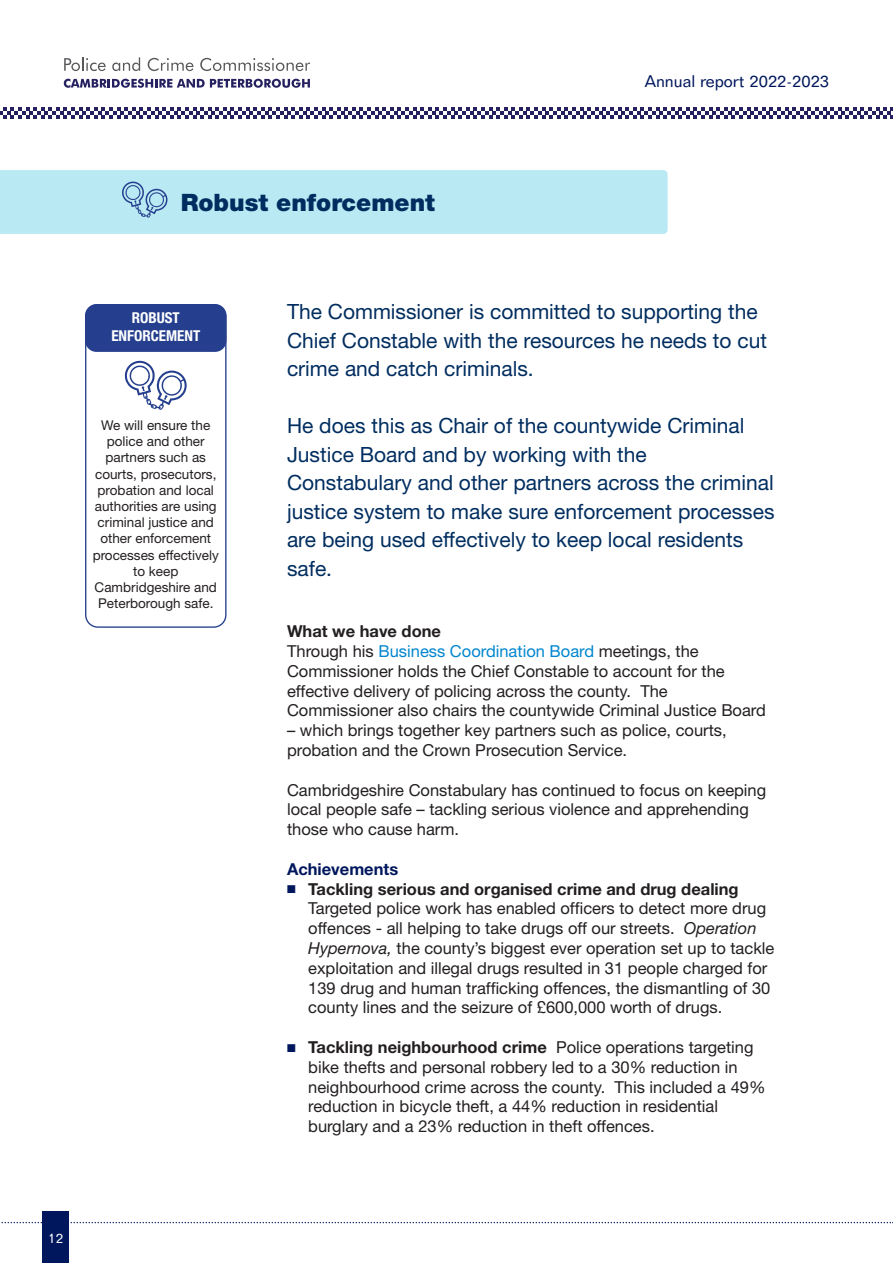
<style>
.page{position:relative;width:893px;height:1263px;background:#fff}
.page>*{position:absolute;margin:0;border:0;box-sizing:border-box;transform-origin:0 0}
.t1{font:900 24px "Helvetica Neue LT Pro";color:#002d5f}
.t2{font:21px/28.5px "Helvetica Neue LT Pro";color:#002d5f}
.t3{font:16.5px/19.8px "Helvetica Neue LT Pro";color:#231f20}
.t4{font:16.5px "Folio BT";color:#00175d}
.t5{font:700 16.5px "Helvetica Neue LT Pro";color:#231f20}
.t6{font:700 16.5px "Helvetica Neue LT Pro";color:#00175d}
.t7{font:700 condensed 15px/18px "Helvetica Neue LT Pro";color:#fff;text-align:center}
.t8{font:13.5px/16.2px "Helvetica Neue LT Pro";color:#231f20;text-align:center}
.t9{font:13.5px "Folio BT";color:#fff}
.s1{color:#0086cf}
.s2{color:#00175d}
.s3{font-weight:700}
.s4{font-style:italic}
</style>
<div class="page">
<div style="left:43px;top:1212px;width:26px;height:51px;background:#00175d"></div>
<svg style="left:1px;top:1222px;width:892px;height:1px"></svg>
<svg style="left:0;top:107px;width:893px;height:12px"></svg>
<svg style="left:64px;top:57px;width:42px;height:14px"></svg>
<svg style="left:112px;top:57px;width:28px;height:14px"></svg>
<svg style="left:148px;top:58px;width:45px;height:13px"></svg>
<svg style="left:200px;top:58px;width:110px;height:13px"></svg>
<svg style="left:64px;top:79px;width:246px;height:9px"></svg>
<div style="left:0;top:170px;width:668px;height:64px;background:#b9e9f3"></div>
<svg style="left:85px;top:304px;width:141px;height:324px"></svg>
<div style="left:85px;top:304px;width:141px;height:48px;background:#253f8e;border-radius:11px"></div>
<p class="t4" style="left:645px;top:75px;width:186px">Annual report 2022-2023</p>
<p class="t1" style="left:181px;top:193px;width:256px">Robust enforcement</p>
<p class="t7" style="left:111px;top:308px;width:90px">ROBUST<br>ENFORCEMENT</p>
<p class="t8" style="left:93px;top:418px;width:128px">We will ensure the police and other partners such as courts, prosecutors, probation and local authorities are using criminal justice and other enforcement processes effectively to keep<br>Cambridgeshire and<br>Peterborough safe.</p>
<p class="t2" style="left:287px;top:299px;width:481px">The Commissioner is committed to supporting the<br>Chief Constable with the resources he needs to cut crime and catch criminals.</p>
<p class="t2" style="left:287px;top:413px;width:489px">He does this as Chair of the countywide Criminal Justice Board and by working with the Constabulary and other partners across the criminal justice system to make sure enforcement processes are being used effectively to keep local residents safe.</p>
<p class="t5" style="left:287px;top:625px;width:156px">What we have done</p>
<p class="t3" style="left:287px;top:643px;width:480px">Through his <span class="s1">Business Coordination Board</span> meetings, the Commissioner holds the Chief Constable to account for the effective delivery of policing across the county. The Commissioner also chairs the countywide Criminal Justice Board</p>
<p class="t3" style="left:287px;top:722px;width:441px">– which brings together key partners such as police, courts, probation and the Crown Prosecution Service.</p>
<p class="t3" style="left:287px;top:781px;width:481px">Cambridgeshire Constabulary has continued to focus on keeping local people safe – tackling serious violence and apprehending those who cause harm.</p>
<p class="t6" style="left:287px;top:863px;width:113px">Achievements</p>
<p class="t3" style="left:308px;top:880px;width:468px;text-indent:-21px"><span class="s2">■</span> <span class="s3">Tackling serious and organised crime and drug dealing </span>Targeted police work has enabled officers to detect more drug offences - all helping to take drugs off our streets. <span class="s4">Operation Hypernova,</span> the county’s biggest ever operation set up to tackle exploitation and illegal drugs resulted in 31 people charged for 139 drug and human trafficking offences, the dismantling of 30 county lines and the seizure of £600,000 worth of drugs.</p>
<p class="t3" style="left:308px;top:1039px;width:459px;text-indent:-21px"><span class="s2">■</span> <span class="s3">Tackling neighbourhood crime</span> Police operations targeting bike thefts and personal robbery led to a 30% reduction in neighbourhood crime across the county. This included a 49% reduction in bicycle theft, a 44% reduction in residential burglary and a 23% reduction in theft offences.</p>
<p class="t9" style="left:48px;top:1233px;width:17px">12</p>
</div>
